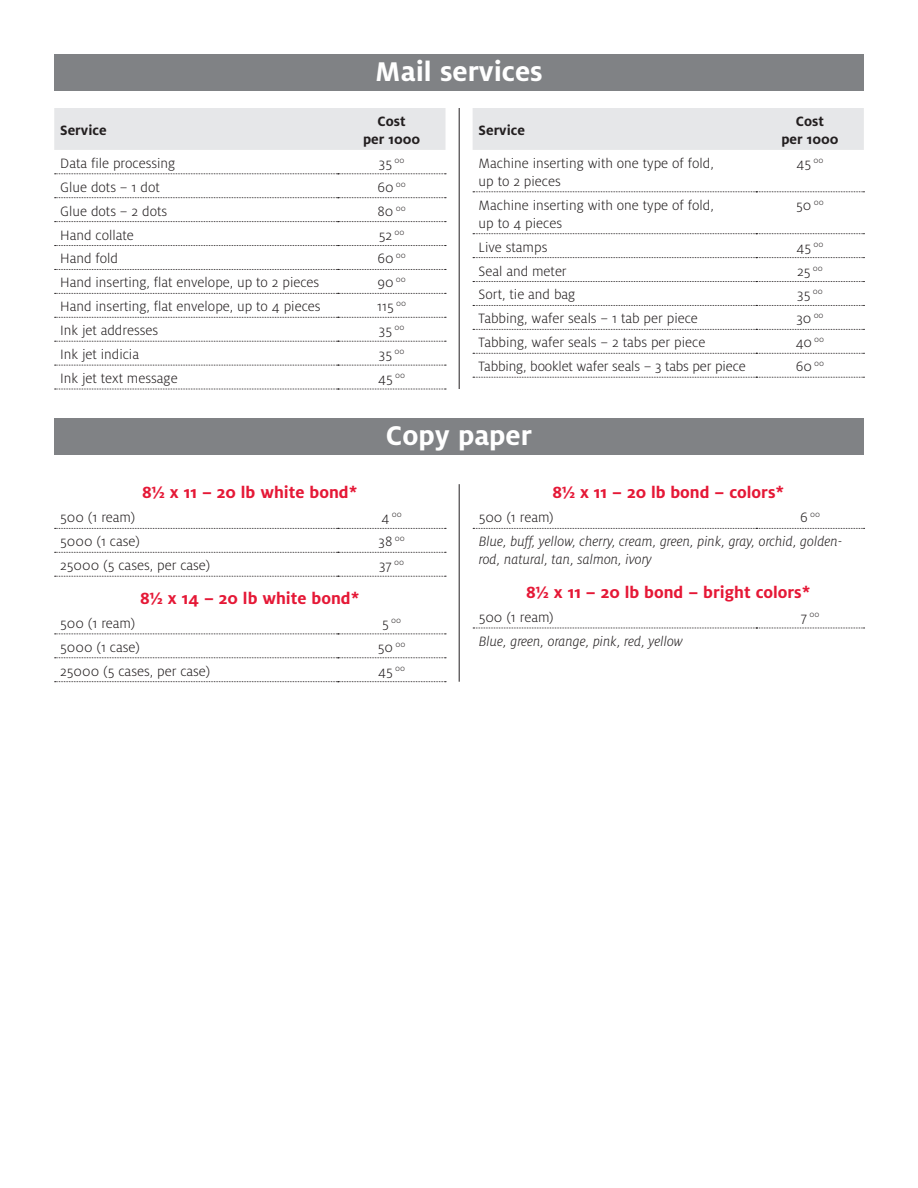
<style>
.page{position:relative;width:918px;height:1188px;background:#fff}
.page>*{position:absolute;margin:0;border:0;box-sizing:border-box;transform-origin:0 0}
.t1{font:700 30px "Milo OT";color:#fff}
.t2{font:700 18px "Milo OT";color:#e51836}
.t3{font:300 15px/18px "Milo OT";color:#231f20}
.t4{font:italic 300 15px/18px "Milo OT";color:#231f20}
.t5{font:700 15px/18px "Milo OT";color:#231f20;text-align:center}
.t6{font:300 8.7px "Milo OT";color:#231f20}
.s1{font-size:15px}
</style>
<div class="page">
<div style="left:54px;top:108px;width:392px;height:42px;background:#e6e7e9"></div>
<svg style="left:55px;top:173px;width:391px;height:1px"></svg>
<svg style="left:55px;top:197px;width:391px;height:1px"></svg>
<svg style="left:55px;top:221px;width:391px;height:1px"></svg>
<svg style="left:55px;top:245px;width:391px;height:1px"></svg>
<svg style="left:55px;top:269px;width:391px;height:1px"></svg>
<svg style="left:55px;top:293px;width:391px;height:1px"></svg>
<svg style="left:55px;top:317px;width:391px;height:1px"></svg>
<svg style="left:55px;top:341px;width:391px;height:1px"></svg>
<svg style="left:55px;top:365px;width:391px;height:1px"></svg>
<svg style="left:55px;top:389px;width:391px;height:1px"></svg>
<svg style="left:55px;top:528px;width:391px;height:1px"></svg>
<svg style="left:55px;top:552px;width:391px;height:1px"></svg>
<svg style="left:55px;top:634px;width:391px;height:1px"></svg>
<svg style="left:55px;top:657px;width:391px;height:1px"></svg>
<svg style="left:55px;top:576px;width:391px;height:1px"></svg>
<svg style="left:55px;top:681px;width:391px;height:1px"></svg>
<svg style="left:473px;top:528px;width:392px;height:1px"></svg>
<svg style="left:473px;top:628px;width:392px;height:1px"></svg>
<div style="left:473px;top:108px;width:391px;height:42px;background:#e6e7e9"></div>
<svg style="left:473px;top:191px;width:391px;height:1px"></svg>
<svg style="left:473px;top:233px;width:391px;height:1px"></svg>
<svg style="left:473px;top:257px;width:391px;height:1px"></svg>
<svg style="left:473px;top:281px;width:391px;height:1px"></svg>
<svg style="left:473px;top:305px;width:391px;height:1px"></svg>
<svg style="left:473px;top:329px;width:391px;height:1px"></svg>
<svg style="left:473px;top:353px;width:391px;height:1px"></svg>
<svg style="left:473px;top:377px;width:391px;height:1px"></svg>
<div style="left:54px;top:54px;width:810px;height:36px;background:#808285"></div>
<div style="left:54px;top:418px;width:810px;height:37px;background:#808285"></div>
<hr style="left:459px;top:108px;width:1px;height:281px;background:#231f20">
<hr style="left:459px;top:484px;width:1px;height:198px;background:#231f20">
<h1 class="t1" style="left:375px;top:54px;width:169px">Mail services</h1>
<p class="t5" style="left:60px;top:121px;width:48px">Service</p>
<p class="t5" style="left:363px;top:112px;width:59px">Cost<br>per 1000</p>
<p class="t3" style="left:60px;top:154px;width:117px">Data file processing</p>
<p class="t3" style="left:379px;top:154px;width:27px">35 <sup>00</sup></p>
<p class="t3" style="left:60px;top:178px;width:101px">Glue dots – 1 dot</p>
<p class="t3" style="left:377px;top:178px;width:30px">60 <sup>00</sup></p>
<p class="t3" style="left:60px;top:202px;width:109px">Glue dots – 2 dots</p>
<p class="t3" style="left:377px;top:202px;width:30px">80 <sup>00</sup></p>
<p class="t3" style="left:60px;top:226px;width:75px">Hand collate</p>
<p class="t3" style="left:379px;top:226px;width:27px">52 <sup>00</sup></p>
<p class="t3" style="left:60px;top:250px;width:59px">Hand fold</p>
<p class="t3" style="left:377px;top:250px;width:30px">60 <sup>00</sup></p>
<p class="t3" style="left:60px;top:274px;width:261px">Hand inserting, flat envelope, up to 2 pieces</p>
<p class="t3" style="left:377px;top:274px;width:30px">90 <sup>00</sup></p>
<p class="t3" style="left:60px;top:298px;width:262px">Hand inserting, flat envelope, up to 4 pieces</p>
<p class="t3" style="left:377px;top:298px;width:31px">115 <sup>00</sup></p>
<p class="t3" style="left:60px;top:322px;width:100px">Ink jet addresses</p>
<p class="t3" style="left:379px;top:322px;width:27px">35 <sup>00</sup></p>
<p class="t3" style="left:60px;top:346px;width:80px">Ink jet indicia</p>
<p class="t3" style="left:379px;top:346px;width:27px">35 <sup>00</sup></p>
<p class="t3" style="left:60px;top:370px;width:119px">Ink jet text message</p>
<p class="t3" style="left:378px;top:370px;width:29px">45 <sup>00</sup></p>
<p class="t5" style="left:479px;top:121px;width:48px">Service</p>
<p class="t5" style="left:781px;top:112px;width:59px">Cost<br>per 1000</p>
<p class="t3" style="left:479px;top:154px;width:237px">Machine inserting with one type of fold, up to 2 pieces</p>
<p class="t3" style="left:796px;top:154px;width:29px">45 <sup>00</sup></p>
<p class="t3" style="left:479px;top:196px;width:237px">Machine inserting with one type of fold, up to 4 pieces</p>
<p class="t3" style="left:796px;top:196px;width:29px">50 <sup>00</sup></p>
<p class="t3" style="left:479px;top:238px;width:70px">Live stamps</p>
<p class="t3" style="left:796px;top:238px;width:29px">45 <sup>00</sup></p>
<p class="t3" style="left:479px;top:262px;width:90px">Seal and meter</p>
<p class="t3" style="left:797px;top:262px;width:27px">25 <sup>00</sup></p>
<p class="t3" style="left:479px;top:286px;width:98px">Sort, tie and bag</p>
<p class="t3" style="left:797px;top:286px;width:27px">35 <sup>00</sup></p>
<p class="t3" style="left:479px;top:310px;width:221px">Tabbing, wafer seals – 1 tab per piece</p>
<p class="t3" style="left:796px;top:310px;width:29px">30 <sup>00</sup></p>
<p class="t3" style="left:479px;top:334px;width:228px">Tabbing, wafer seals – 2 tabs per piece</p>
<p class="t3" style="left:796px;top:334px;width:30px">40 <sup>00</sup></p>
<p class="t3" style="left:479px;top:358px;width:269px">Tabbing, booklet wafer seals – 3 tabs per piece</p>
<p class="t3" style="left:796px;top:358px;width:30px">60 <sup>00</sup></p>
<p class="t2" style="left:142px;top:483px;width:217px">8½ x 11 – 20 lb white bond*</p>
<h1 class="t1" style="left:386px;top:419px;width:148px">Copy paper</h1>
<p class="t2" style="left:552px;top:483px;width:233px">8½ x 11 – 20 lb bond – colors*</p>
<p class="t3" style="left:60px;top:509px;width:77px">500 (1 ream)</p>
<p class="t6" style="left:381px;top:510px;width:22px"><span class="s1">4</span> 00</p>
<p class="t3" style="left:60px;top:533px;width:81px">5000 (1 case)</p>
<p class="t3" style="left:379px;top:533px;width:28px">38 <sup>00</sup></p>
<p class="t3" style="left:60px;top:557px;width:152px">25000 (5 cases, per case)</p>
<p class="t3" style="left:379px;top:557px;width:27px">37 <sup>00</sup></p>
<p class="t2" style="left:140px;top:588px;width:221px">8½ x 14 – 20 lb white bond*</p>
<p class="t3" style="left:60px;top:614px;width:77px">500 (1 ream)</p>
<p class="t6" style="left:382px;top:615px;width:21px"><span class="s1">5</span> 00</p>
<p class="t3" style="left:60px;top:638px;width:81px">5000 (1 case)</p>
<p class="t3" style="left:378px;top:638px;width:29px">50 <sup>00</sup></p>
<p class="t3" style="left:60px;top:662px;width:152px">25000 (5 cases, per case)</p>
<p class="t3" style="left:378px;top:662px;width:29px">45 <sup>00</sup></p>
<p class="t3" style="left:479px;top:509px;width:77px">500 (1 ream)</p>
<p class="t6" style="left:800px;top:510px;width:21px"><span class="s1">6</span> 00</p>
<p class="t4" style="left:479px;top:533px;width:365px">Blue, buff, yellow, cherry, cream, green, pink, gray, orchid, golden&shy;rod, natural, tan, salmon, ivory</p>
<p class="t2" style="left:526px;top:582px;width:286px">8½ x 11 – 20 lb bond – bright colors*</p>
<p class="t3" style="left:479px;top:608px;width:77px">500 (1 ream)</p>
<p class="t6" style="left:801px;top:610px;width:20px"><span class="s1">7</span> 00</p>
<p class="t4" style="left:479px;top:632px;width:206px">Blue, green, orange, pink, red, yellow</p>
</div>
